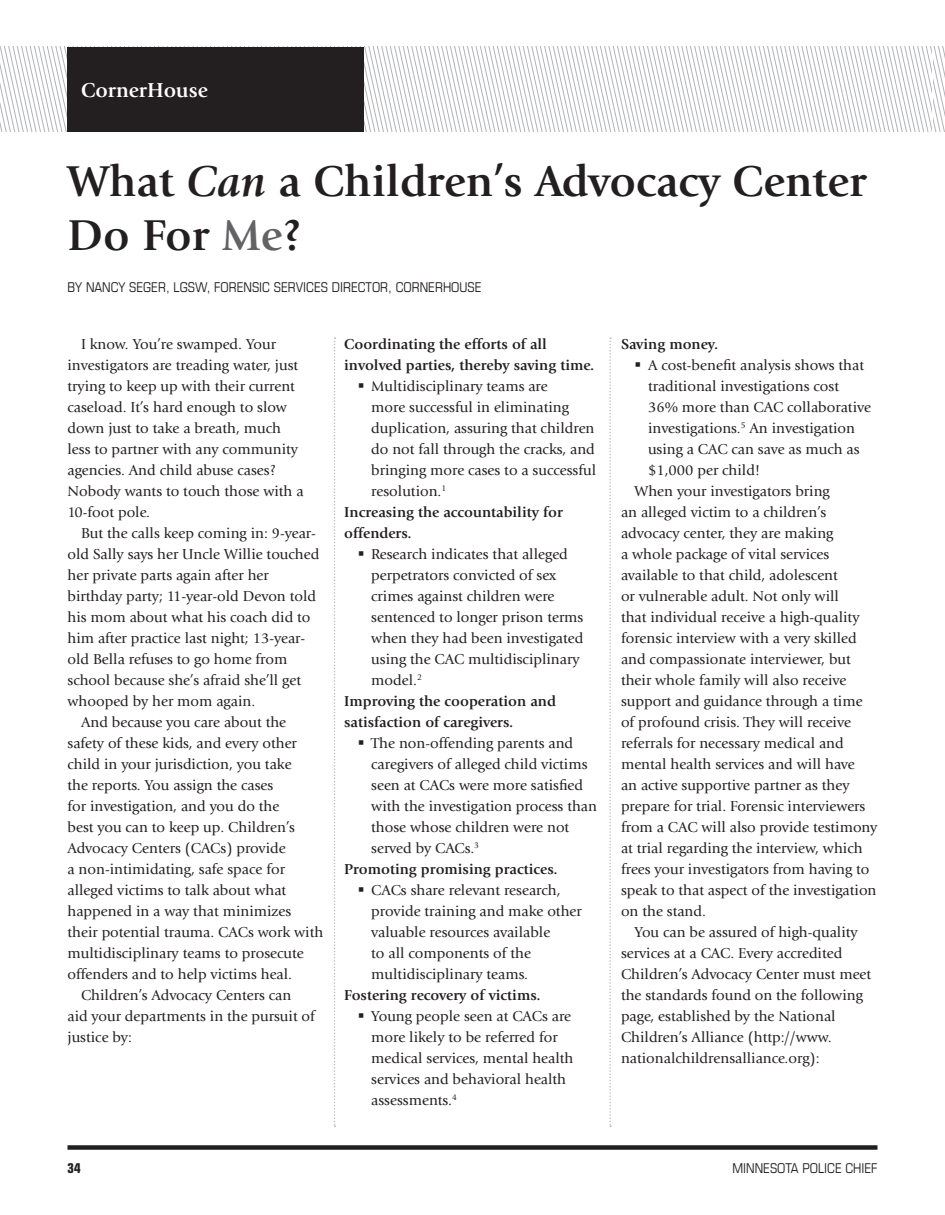
<style>
.page{position:relative;width:945px;height:1215px;background:#fff}
.page>*{position:absolute;margin:0;border:0;box-sizing:border-box;transform-origin:0 0}
.t1{font:700 45px/54px "Giovanni";color:#231f20}
.t2{font:700 21px "Giovanni";color:#fff}
.t3{font:15px/21px "Giovanni";color:#231f20}
.t4{font:700 15px/21px "Giovanni";color:#231f20}
.t5{font:condensed 13.5px "Eurostile";color:#231f20}
.t6{font:700 condensed 13.5px "Eurostile";color:#231f20}
.s1{font-style:italic}
.s2{color:#636366}
</style>
<div class="page">
<div style="left:68px;top:1145px;width:810px;height:5px;background:#231f20"></div>
<svg style="left:334px;top:338px;width:1px;height:789px"></svg>
<svg style="left:609px;top:338px;width:2px;height:789px"></svg>
<svg style="left:0;top:47px;width:945px;height:84px"></svg>
<h2 class="t2" style="left:81px;top:78px;width:128px">CornerHouse</h2>
<h1 class="t1" style="left:68px;top:154px;width:801px">What <span class="s1">Can</span> a Children’s Advocacy Center<br>Do For <span class="s2">Me</span>?</h1>
<p class="t5" style="left:68px;top:279px;width:78px">BY NANCY SEGER</p>
<p class="t5" style="left:166px;top:279px;width:57px">, LGSW, FORE</p>
<p class="t5" style="left:244px;top:279px;width:194px">NSIC SERVICES DIRECTOR , CORNERHOUSE</p>
<p class="t3" style="left:68px;top:333px;width:238px;text-indent:13px">I know. You’re swamped. Your investigators are treading water, just trying to keep up with their current caseload. It’s hard enough to slow down just to take a breath, much less to partner with any community agencies. And child abuse cases?<br>Nobody wants to touch those with a<br>10-foot pole.</p>
<p class="t3" style="left:81px;top:522px;width:236px">But the calls keep coming in: 9-year-</p>
<p class="t3" style="left:68px;top:543px;width:253px">old Sally says her Uncle Willie touched</p>
<p class="t3" style="left:68px;top:564px;width:203px">her private parts again after her</p>
<p class="t3" style="left:68px;top:585px;width:250px">birthday party; 11-year-old Devon told</p>
<p class="t3" style="left:68px;top:606px;width:245px">his mom about what his coach did to</p>
<p class="t3" style="left:68px;top:627px;width:239px">him after practice last night; 13-year-</p>
<p class="t3" style="left:68px;top:648px;width:221px">old Bella refuses to go home from</p>
<p class="t3" style="left:68px;top:669px;width:235px">school because she’s afraid she’ll get</p>
<p class="t3" style="left:68px;top:690px;width:189px">whooped by her mom again.</p>
<p class="t3" style="left:81px;top:711px;width:207px">And because you care about the</p>
<p class="t3" style="left:68px;top:732px;width:231px">safety of these kids, and every other</p>
<p class="t3" style="left:68px;top:753px;width:226px">child in your jurisdiction, you take</p>
<p class="t3" style="left:68px;top:774px;width:207px">the reports. You assign the cases</p>
<p class="t3" style="left:68px;top:795px;width:213px">for investigation, and you do the</p>
<p class="t3" style="left:68px;top:816px;width:229px">best you can to keep up. Children’s</p>
<p class="t3" style="left:68px;top:837px;width:220px">Advocacy Centers (CACs) provide</p>
<p class="t3" style="left:68px;top:858px;width:219px">a non-intimidating, safe space for</p>
<p class="t3" style="left:68px;top:879px;width:220px">alleged victims to talk about what</p>
<p class="t3" style="left:68px;top:900px;width:225px">happened in a way that minimizes</p>
<p class="t3" style="left:68px;top:921px;width:257px">their potential trauma. CACs work with</p>
<p class="t3" style="left:68px;top:942px;width:238px">multidisciplinary teams to prosecute</p>
<p class="t3" style="left:68px;top:963px;width:226px">offenders and to help victims heal.</p>
<p class="t3" style="left:81px;top:984px;width:212px">Children’s Advocacy Centers can</p>
<p class="t3" style="left:68px;top:1005px;width:250px">aid your departments in the pursuit of</p>
<p class="t3" style="left:68px;top:1026px;width:66px">justice by:</p>
<p class="t4" style="left:344px;top:333px;width:252px">Coordinating the efforts of all involved parties, thereby saving time.</p>
<p class="t3" style="left:358px;top:375px;width:192px">▪ Multidisciplinary teams are</p>
<p class="t3" style="left:371px;top:396px;width:199px">more successful in eliminating</p>
<p class="t3" style="left:371px;top:417px;width:225px">duplication, assuring that children</p>
<p class="t3" style="left:371px;top:438px;width:225px">do not fall through the cracks, and</p>
<p class="t3" style="left:371px;top:459px;width:226px">bringing more cases to a successful</p>
<p class="t3" style="left:371px;top:480px;width:77px">resolution.<sup>1</sup></p>
<p class="t4" style="left:344px;top:501px;width:220px">Increasing the accountability for</p>
<p class="t4" style="left:344px;top:522px;width:69px">offenders.</p>
<p class="t3" style="left:358px;top:543px;width:212px">▪ Research indicates that alleged</p>
<p class="t3" style="left:371px;top:564px;width:187px">perpetrators convicted of sex</p>
<p class="t3" style="left:371px;top:585px;width:185px">crimes against children were</p>
<p class="t3" style="left:371px;top:606px;width:214px">sentenced to longer prison terms</p>
<p class="t3" style="left:371px;top:627px;width:214px">when they had been investigated</p>
<p class="t3" style="left:371px;top:648px;width:210px">using the CAC multidisciplinary</p>
<p class="t3" style="left:371px;top:669px;width:52px">model.<sup>2</sup></p>
<p class="t4" style="left:344px;top:690px;width:213px">Improving the cooperation and</p>
<p class="t4" style="left:344px;top:711px;width:171px">satisfaction of caregivers.</p>
<p class="t3" style="left:358px;top:732px;width:217px">▪ The non-offending parents and</p>
<p class="t3" style="left:371px;top:753px;width:218px">caregivers of alleged child victims</p>
<p class="t3" style="left:371px;top:774px;width:213px">seen at CACs were more satisfied</p>
<p class="t3" style="left:371px;top:795px;width:227px">with the investigation process than</p>
<p class="t3" style="left:371px;top:816px;width:200px">those whose children were not</p>
<p class="t3" style="left:371px;top:837px;width:109px">served by CACs.<sup>3</sup></p>
<p class="t4" style="left:344px;top:858px;width:215px">Promoting promising practices.</p>
<p class="t3" style="left:371px;top:879px;width:212px;text-indent:-14px">▪ CACs share relevant research, provide training and make other valuable resources available<br>to all components of the multidisciplinary teams.</p>
<p class="t4" style="left:344px;top:984px;width:198px">Fostering recovery of victims.</p>
<p class="t3" style="left:371px;top:1005px;width:204px;text-indent:-14px">▪ Young people seen at CACs are more likely to be referred for medical services, mental health services and behavioral health assessments.<sup>4</sup></p>
<p class="t4" style="left:621px;top:333px;width:99px">Saving money.</p>
<p class="t3" style="left:634px;top:354px;width:231px">▪ A cost-benefit analysis shows that</p>
<p class="t3" style="left:648px;top:375px;width:193px">traditional investigations cost</p>
<p class="t3" style="left:648px;top:396px;width:225px">36% more than CAC collaborative</p>
<p class="t3" style="left:648px;top:417px;width:209px">investigations.<sup>5</sup> An investigation</p>
<p class="t3" style="left:648px;top:438px;width:213px">using a CAC can save as much as</p>
<p class="t3" style="left:648px;top:459px;width:114px">$1,000 per child!</p>
<p class="t3" style="left:635px;top:480px;width:197px">When your investigators bring</p>
<p class="t3" style="left:621px;top:501px;width:207px">an alleged victim to a children’s</p>
<p class="t3" style="left:621px;top:522px;width:214px">advocacy center, they are making</p>
<p class="t3" style="left:621px;top:543px;width:210px">a whole package of vital services</p>
<p class="t3" style="left:621px;top:564px;width:219px">available to that child, adolescent</p>
<p class="t3" style="left:621px;top:585px;width:219px">or vulnerable adult. Not only will</p>
<p class="t3" style="left:621px;top:606px;width:241px">that individual receive a high-quality</p>
<p class="t3" style="left:621px;top:627px;width:237px">forensic interview with a very skilled</p>
<p class="t3" style="left:621px;top:648px;width:232px">and compassionate interviewer, but</p>
<p class="t3" style="left:621px;top:669px;width:227px">their whole family will also receive</p>
<p class="t3" style="left:621px;top:690px;width:243px">support and guidance through a time</p>
<p class="t3" style="left:621px;top:711px;width:231px">of profound crisis. They will receive</p>
<p class="t3" style="left:621px;top:732px;width:224px">referrals for necessary medical and</p>
<p class="t3" style="left:621px;top:753px;width:235px">mental health services and will have</p>
<p class="t3" style="left:621px;top:774px;width:231px">an active supportive partner as they</p>
<p class="t3" style="left:621px;top:795px;width:246px">prepare for trial. Forensic interviewers</p>
<p class="t3" style="left:621px;top:816px;width:259px">from a CAC will also provide testimony</p>
<p class="t3" style="left:621px;top:837px;width:243px">at trial regarding the interview, which</p>
<p class="t3" style="left:621px;top:858px;width:250px">frees your investigators from having to</p>
<p class="t3" style="left:621px;top:879px;width:257px">speak to that aspect of the investigation</p>
<p class="t3" style="left:621px;top:900px;width:87px">on the stand.</p>
<p class="t3" style="left:635px;top:921px;width:225px">You can be assured of high-quality</p>
<p class="t3" style="left:621px;top:942px;width:223px">services at a CAC. Every accredited</p>
<p class="t3" style="left:621px;top:963px;width:252px">Children’s Advocacy Center must meet</p>
<p class="t3" style="left:621px;top:984px;width:244px">the standards found on the following</p>
<p class="t3" style="left:621px;top:1005px;width:216px">page, established by the National</p>
<p class="t3" style="left:621px;top:1026px;width:212px">Children’s Alliance (http://www.</p>
<p class="t3" style="left:621px;top:1047px;width:200px">nationalchildrensalliance.org):</p>
<p class="t6" style="left:68px;top:1160px;width:15px">34</p>
<p class="t5" style="left:733px;top:1160px;width:146px">MINNESOTA POLICE CHIEF</p>
</div>
